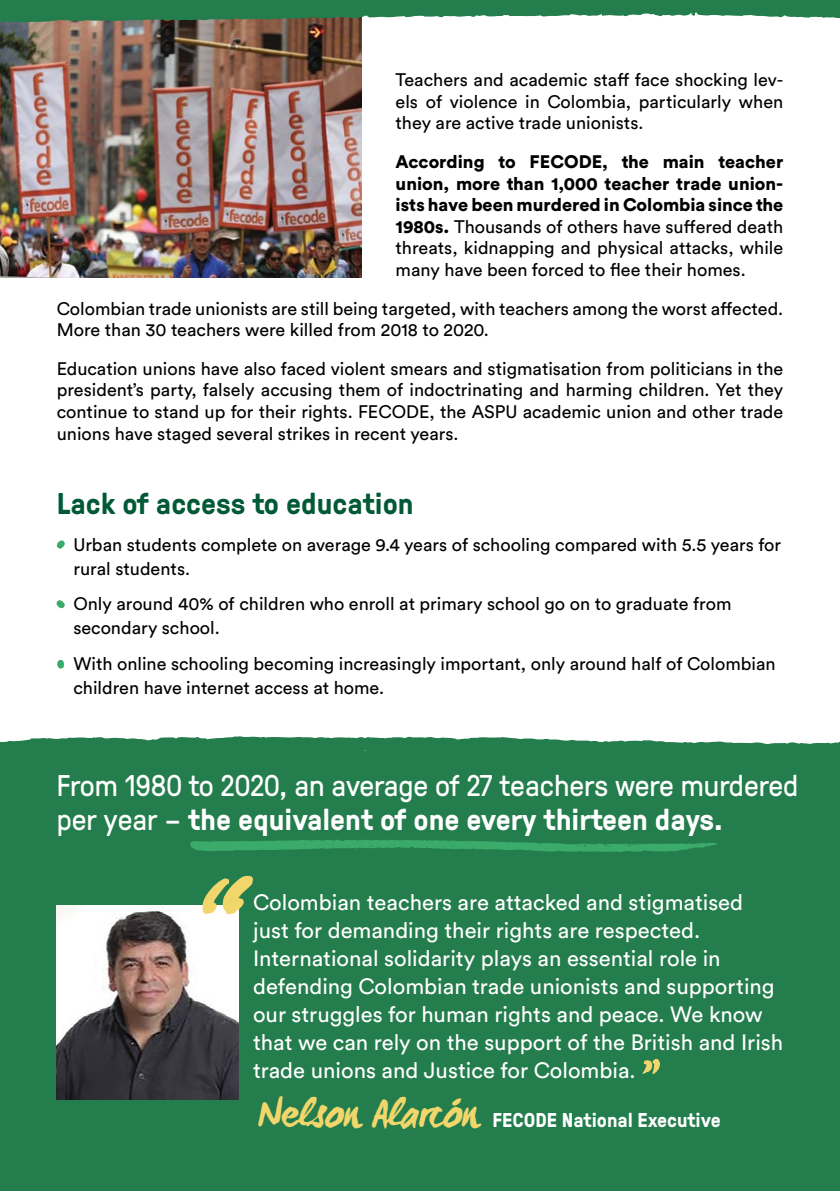
<style>
.page{position:relative;width:840px;height:1191px;background:#fff}
.page>*{position:absolute;margin:0;border:0;box-sizing:border-box;transform-origin:0 0}
.t1{font:30px/34px "GT Pressura";color:#fff}
.t2{font:700 30px "GT Pressura";color:#015937}
.t3{font:22px/28px "Circular Std";color:#fff}
.t4{font:700 20px "GT Pressura";color:#fff}
.t5{font:18px/21.6px "Circular Std";color:#000}
.t6{font:900 18px/21.6px "Circular Std";color:#000;text-align:justify}
.s1{font-weight:400}
.s2{font-weight:700}
</style>
<div class="page">
<svg style="left:0;top:736px;width:839px;height:15px;fill:#237d4c"></svg>
<div style="left:0;top:751px;width:839px;height:440px;background:#237d4c"></div>
<img style="left:0;top:33px;width:361px;height:245px">
<svg style="left:57px;top:540px;width:8px;height:9px"></svg>
<svg style="left:56px;top:600px;width:9px;height:8px"></svg>
<svg style="left:57px;top:660px;width:7px;height:8px"></svg>
<img style="left:57px;top:905px;width:181px;height:194px">
<svg style="left:202px;top:875px;width:51px;height:39px"></svg>
<svg style="left:642px;top:1058px;width:17px;height:16px"></svg>
<svg style="left:190px;top:839px;width:526px;height:13px"></svg>
<svg style="left:839px;top:741px;width:1px;height:49px"></svg>
<svg style="left:0;top:10px;width:839px;height:23px"></svg>
<div style="left:0;top:0;width:839px;height:10px;background:#237d4c"></div>
<p class="t5" style="left:395px;top:69px;width:389px;text-align:justify">Teachers and academic staff face shocking lev&shy;els of violence in Colombia, particularly when they are active trade unionists.</p>
<p class="t6" style="left:395px;top:150px;width:389px">According to FECODE, the main teacher union, more than 1,000 teacher trade union&shy;ists have been murdered in Colombia since the 1980s. <span class="s1">Thousands of others have suffered death threats, kidnapping and physical attacks, while many have been forced to flee their homes.</span></p>
<p class="t5" style="left:57px;top:297px;width:727px">Colombian trade unionists are still being targeted, with teachers among the worst affected.<br>More than 30 teachers were killed from 2018 to 2020.</p>
<p class="t5" style="left:57px;top:357px;width:727px;text-align:justify">Education unions have also faced violent smears and stigmatisation from politicians in the president’s party, falsely accusing them of indoctrinating and harming children. Yet they continue to stand up for their rights. FECODE, the ASPU academic union and other trade unions have staged several strikes in recent years.</p>
<h1 class="t2" style="left:57px;top:481px;width:358px">Lack of access to education</h1>
<p class="t5" style="left:73px;top:532px;width:709px;line-height:24px">Urban students complete on average 9.4 years of schooling compared with 5.5 years for rural students.</p>
<p class="t5" style="left:73px;top:592px;width:659px;line-height:24px">Only around 40% of children who enroll at primary school go on to graduate from secondary school.</p>
<p class="t5" style="left:73px;top:651px;width:703px;line-height:24px">With online schooling becoming increasingly important, only around half of Colombian children have internet access at home.</p>
<h1 class="t1" style="left:57px;top:766px;width:742px">From 1980 to 2020, an average of 27 teachers were murdered per year – <span class="s2">the equivalent of one every thirteen days.</span></h1>
<p class="t3" style="left:253px;top:888px;width:531px">Colombian teachers are attacked and stigmatised just for demanding their rights are respected.<br>International solidarity plays an essential role in defending Colombian trade unionists and supporting our struggles for human rights and peace. We know that we can rely on the support of the British and Irish trade unions and Justice for Colombia.</p>
<p class="t4" style="left:257px;top:1105px;width:464px"><sup>Nelson</sup> <sup>Alarcón</sup> FECODE National Executive</p>
</div>
